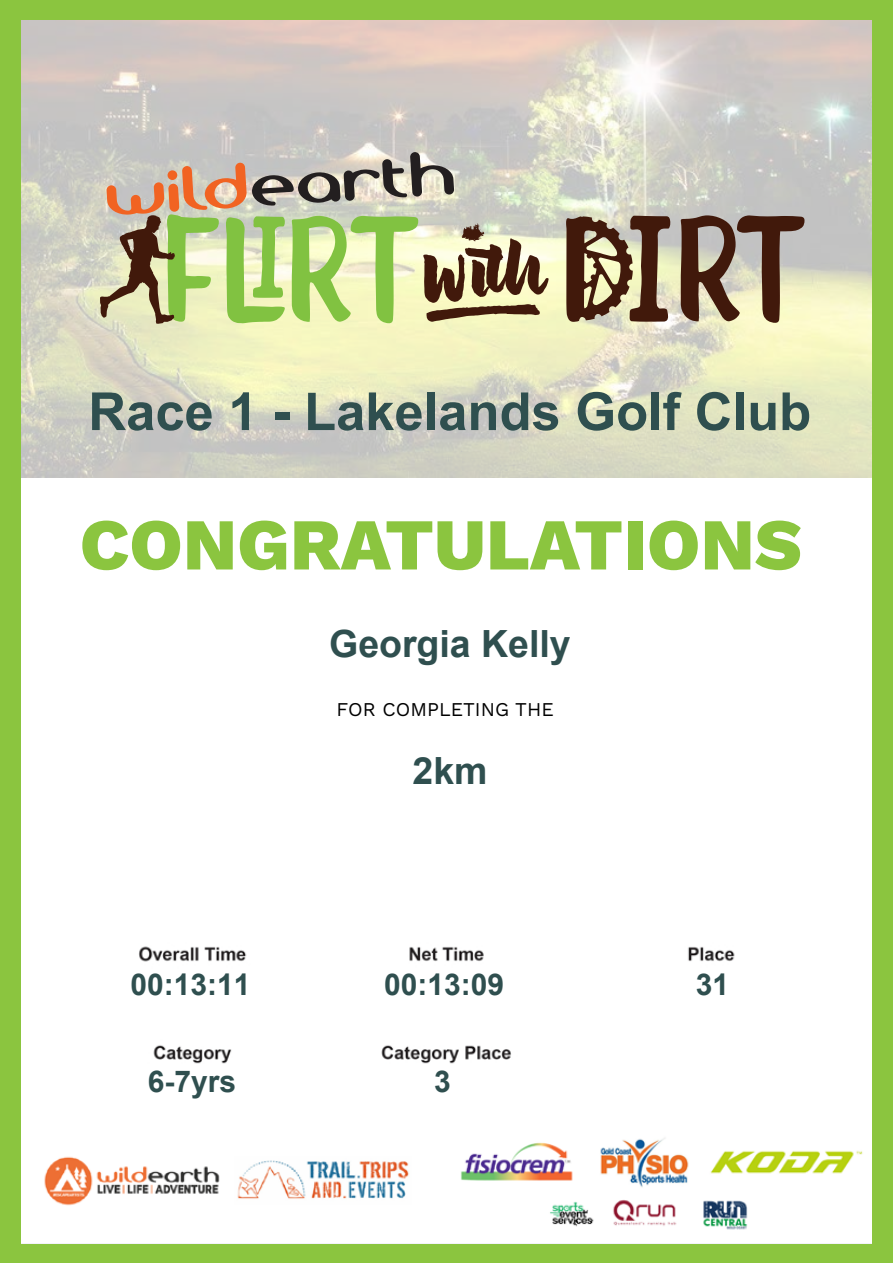
<style>
.page{position:relative;width:893px;height:1263px;background:#fff}
.page>*{position:absolute;margin:0;border:0;box-sizing:border-box;transform-origin:0 0}
.t1{font:800 73.05px "Work Sans";color:#8bc53f}
.t2{font:700 52.5px "Arial";color:#2f4f4f}
.t3{font:700 37.5px "Arial";color:#2f4f4f}
.t4{font:700 30px "Arial";color:#2f4f4f}
.t5{font:19.5px "Work Sans";color:#000}
</style>
<div class="page">
<img style="left:21px;top:477px;width:851px;height:768px">
<div style="left:60px;top:508px;width:773px;height:82px;background:#fff"></div>
<div style="left:0;top:1245px;width:893px;height:18px;background:#8bc53f"></div>
<div style="left:317px;top:678px;width:248px;height:143px;background:#fff"></div>
<img style="left:21px;top:19px;width:851px;height:458px">
<div style="left:0;top:0;width:893px;height:19px;background:#8bc53f"></div>
<div style="left:872px;top:0;width:21px;height:1263px;background:#8bc53f"></div>
<div style="left:0;top:0;width:21px;height:1263px;background:#8bc53f"></div>
<svg style="left:681px;top:215px;width:123px;height:108px;background:#94816f"></svg>
<svg style="left:566px;top:216px;width:104px;height:106px;background:#88715a"></svg>
<svg style="left:100px;top:152px;width:448px;height:172px;background:#bbbe94"></svg>
<div style="left:32px;top:1162px;width:824px;height:69px;background:#fff"></div>
<img style="left:32px;top:1149px;width:388px;height:57px">
<img style="left:444px;top:1135px;width:421px;height:102px">
<h2 class="t2" style="left:88px;top:383px;width:724px">Race 1 - Lakelands Golf Club</h2>
<h1 class="t1" style="left:80px;top:489px;width:724px">CONGRATULATIONS</h1>
<p class="t3" style="left:329px;top:623px;width:243px">Georgia Kelly</p>
<p class="t5" style="left:337px;top:695px;width:219px">FOR COMPLETING THE</p>
<p class="t4" style="left:130px;top:968px;width:122px">00:13:11</p>
<p class="t4" style="left:148px;top:1065px;width:90px">6-7yrs</p>
<p class="t3" style="left:412px;top:750px;width:77px">2km</p>
<p class="t4" style="left:384px;top:968px;width:122px">00:13:09</p>
<p class="t4" style="left:434px;top:1065px;width:18px">3</p>
<p class="t4" style="left:696px;top:968px;width:35px">31</p>
</div>
